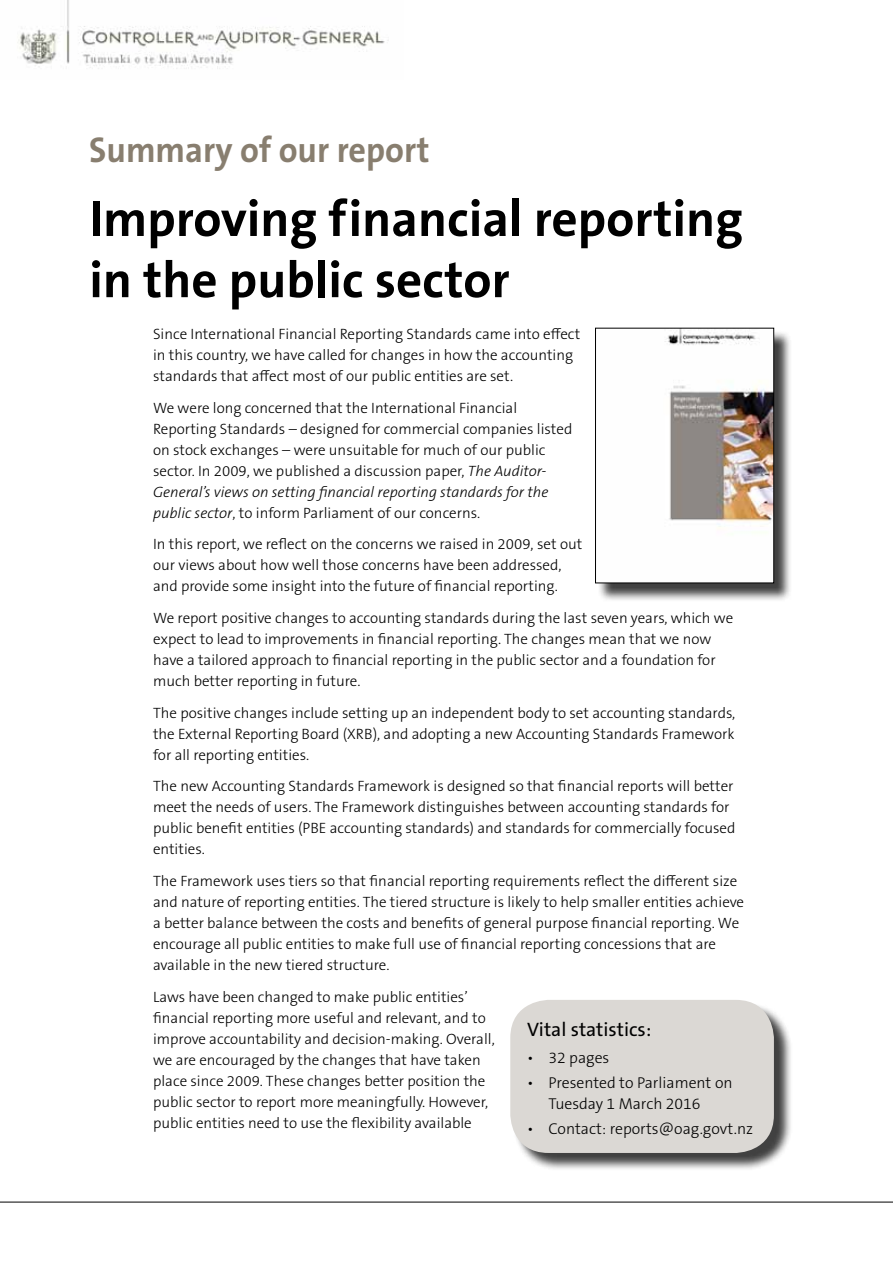
<style>
.page{position:relative;width:893px;height:1263px;background:#fff}
.page>*{position:absolute;margin:0;border:0;box-sizing:border-box;transform-origin:0 0}
.t1{font:700 51px/61.2px "The Sans OT7";color:#000}
.t2{font:700 36px "The Sans OT7";color:#887e6f;scale:.95 1}
.t3{font:19.5px "The Sans OT5 Plain";color:#000}
.t4{font:300 15.75px/21px "The Sans OT3";color:#000}
.t5{font:300 15px/21px "The Sans OT3";color:#000}
.s1{font-style:italic}
</style>
<div class="page">
<img style="left:17px;top:0;width:372px;height:69px">
<hr style="left:0;top:1202px;width:893px;height:1px;background:#000">
<div style="left:512px;top:1002px;width:281px;height:170px;background:#000;opacity:.75"></div>
<div style="left:510px;top:1000px;width:264px;height:153px;background:#dbd8d4;border-radius:38px"></div>
<div style="left:598px;top:330px;width:194px;height:272px;background:#000;opacity:.75"></div>
<img style="left:598px;top:330px;width:174px;height:251px">
<div style="left:595px;top:328px;width:179px;height:255px;border:1px solid #000"></div>
<h2 class="t2" style="left:89px;top:127px;width:360px">Summary of our report</h2>
<h1 class="t1" style="left:89px;top:189px;width:655px">Improving financial reporting in the public sector</h1>
<p class="t5" style="left:153px;top:324px;width:429px">Since International Financial Reporting Standards came into effect in this country, we have called for changes in how the accounting standards that affect most of our public entities are set.</p>
<p class="t5" style="left:153px;top:397px;width:421px">We were long concerned that the International Financial Reporting Standards – designed for commercial companies listed on stock exchanges – were unsuitable for much of our public sector. In 2009, we published a discussion paper, <span class="s1">The Auditor-General’s views on setting financial reporting standards for the public sector</span>, to inform Parliament of our concerns.</p>
<p class="t5" style="left:153px;top:534px;width:431px">In this report, we reflect on the concerns we raised in 2009, set out our views about how well those concerns have been addressed, and provide some insight into the future of financial reporting.</p>
<p class="t5" style="left:153px;top:607px;width:582px">We report positive changes to accounting standards during the last seven years, which we expect to lead to improvements in financial reporting. The changes mean that we now have a tailored approach to financial reporting in the public sector and a foundation for much better reporting in future.</p>
<p class="t5" style="left:153px;top:702px;width:584px;text-align:justify">The positive changes include setting up an independent body to set accounting standards, the External Reporting Board (XRB), and adopting a new Accounting Standards Framework for all reporting entities.</p>
<p class="t5" style="left:153px;top:776px;width:584px">The new Accounting Standards Framework is designed so that financial reports will better meet the needs of users. The Framework distinguishes between accounting standards for public benefit entities (PBE accounting standards) and standards for commercially focused entities.</p>
<p class="t5" style="left:153px;top:870px;width:592px">The Framework uses tiers so that financial reporting requirements reflect the different size and nature of reporting entities. The tiered structure is likely to help smaller entities achieve a better balance between the costs and benefits of general purpose financial reporting. We encourage all public entities to make full use of financial reporting concessions that are available in the new tiered structure.</p>
<p class="t5" style="left:153px;top:986px;width:343px">Laws have been changed to make public entities’ financial reporting more useful and relevant, and to improve accountability and decision-making. Overall, we are encouraged by the changes that have taken place since 2009. These changes better position the public sector to report more meaningfully. However, public entities need to use the flexibility available</p>
<h3 class="t3" style="left:527px;top:1016px;width:126px">Vital statistics:</h3>
<p class="t4" style="left:527px;top:1047px;width:84px">• 32 pages</p>
<p class="t4" style="left:549px;top:1072px;width:186px;text-indent:-21px">• Presented to Parliament on<br>Tuesday 1 March 2016</p>
<p class="t4" style="left:527px;top:1119px;width:227px">• Contact: reports@oag.govt.nz</p>
</div>
